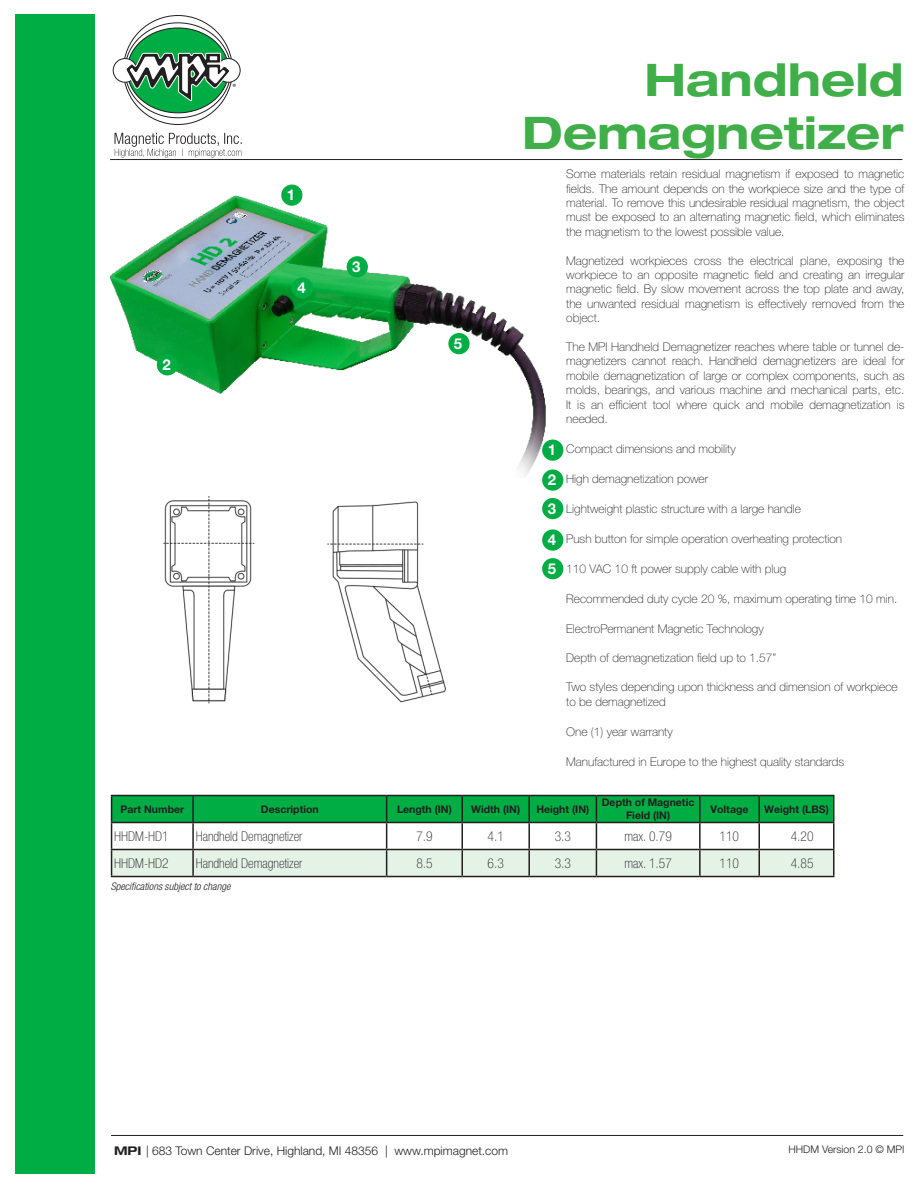
<style>
.page{position:relative;width:918px;height:1188px;background:#fff}
.page>*{position:absolute;margin:0;border:0;box-sizing:border-box;transform-origin:0 0}
.t1{font:700 expanded 45px "Helvetica Neue LT Pro";color:#40ae49}
.t2{font:700 15px "Helvetica Neue LT Pro";color:#fff}
.t3{font:100 condensed 13.5px "Helvetica Neue LT Pro";color:#231f20}
.t4{font:100 12px/14.4px "Helvetica Neue LT Pro";color:#231f20;text-align:justify}
.t5{font:300 12px "Helvetica Neue LT Pro";color:#231f20}
.t6{font:700 10.5px/12.6px "Helvetica Neue LT Pro";color:#231f20;text-align:center}
.t7{font:italic 300 condensed 10.5px "Helvetica Neue LT Pro";color:#231f20}
.t8{font:300 10.5px "Helvetica Neue LT Pro";color:#231f20}
.t9{font:9.15px "Myriad Pro";color:#231f20}
.s1{font-weight:700;font-stretch:expanded}
</style>
<div class="page">
<div style="left:16px;top:14px;width:79px;height:1160px;background:#00ad44"></div>
<hr style="left:111px;top:1135px;width:792px;height:1px;background:#231f20">
<svg style="left:123px;top:16px;width:109px;height:109px"></svg>
<div style="left:127px;top:28px;width:102px;height:85px;background:#00ad44;border-radius:50%"></div>
<div style="left:113px;top:59px;width:24px;height:23px;background:#fff;border-radius:50%"></div>
<div style="left:113px;top:58px;width:24px;height:25px;border:1px solid #231f20;border-radius:50%"></div>
<div style="left:216px;top:59px;width:24px;height:23px;background:#fff;border-radius:50%"></div>
<div style="left:216px;top:58px;width:25px;height:25px;border:1px solid #231f20;border-radius:50%"></div>
<svg style="left:126px;top:53px;width:104px;height:49px"></svg>
<svg style="left:115px;top:133px;width:127px;height:25px"></svg>
<hr style="left:110px;top:159px;width:792px;height:1px;background:#231f20">
<img style="left:110px;top:195px;width:444px;height:282px">
<div style="left:281px;top:185px;width:21px;height:21px;background:#00ad44;border-radius:50%"></div>
<div style="left:157px;top:354px;width:21px;height:21px;background:#00ad44;border-radius:50%"></div>
<div style="left:347px;top:256px;width:21px;height:21px;background:#00ad44;border-radius:50%"></div>
<div style="left:542px;top:529px;width:21px;height:22px;background:#00ad44;border-radius:50%"></div>
<div style="left:542px;top:558px;width:21px;height:21px;background:#00ad44;border-radius:50%"></div>
<div style="left:542px;top:440px;width:21px;height:21px;background:#00ad44;border-radius:50%"></div>
<div style="left:542px;top:469px;width:21px;height:22px;background:#00ad44;border-radius:50%"></div>
<div style="left:542px;top:498px;width:21px;height:21px;background:#00ad44;border-radius:50%"></div>
<div style="left:292px;top:277px;width:21px;height:22px;background:#00ad44;border-radius:50%"></div>
<div style="left:448px;top:333px;width:22px;height:21px;background:#00ad44;border-radius:50%"></div>
<img style="left:163px;top:496px;width:283px;height:208px">
<hr style="left:111px;top:795px;width:82px;height:1px;background:#231f20">
<hr style="left:193px;top:795px;width:194px;height:1px;background:#231f20">
<hr style="left:387px;top:795px;width:75px;height:1px;background:#231f20">
<hr style="left:462px;top:795px;width:67px;height:1px;background:#231f20">
<hr style="left:529px;top:795px;width:67px;height:1px;background:#231f20">
<hr style="left:596px;top:795px;width:104px;height:1px;background:#231f20">
<hr style="left:700px;top:795px;width:59px;height:1px;background:#231f20">
<hr style="left:759px;top:795px;width:76px;height:1px;background:#231f20">
<hr style="left:833px;top:796px;width:2px;height:26px;background:#231f20">
<hr style="left:759px;top:822px;width:76px;height:1px;background:#231f20">
<hr style="left:833px;top:823px;width:2px;height:26px;background:#231f20">
<svg style="left:111px;top:796px;width:723px;height:80px"></svg>
<hr style="left:700px;top:849px;width:59px;height:1px;background:#231f20">
<hr style="left:699px;top:850px;width:2px;height:26px;background:#231f20">
<hr style="left:759px;top:849px;width:76px;height:1px;background:#231f20">
<hr style="left:758px;top:850px;width:2px;height:26px;background:#231f20">
<hr style="left:833px;top:850px;width:2px;height:26px;background:#231f20">
<hr style="left:111px;top:876px;width:82px;height:1px;background:#231f20">
<hr style="left:193px;top:876px;width:194px;height:1px;background:#231f20">
<hr style="left:387px;top:876px;width:75px;height:1px;background:#231f20">
<hr style="left:462px;top:876px;width:67px;height:1px;background:#231f20">
<hr style="left:529px;top:876px;width:67px;height:1px;background:#231f20">
<hr style="left:596px;top:876px;width:104px;height:1px;background:#231f20">
<hr style="left:700px;top:876px;width:59px;height:1px;background:#231f20">
<hr style="left:759px;top:876px;width:76px;height:1px;background:#231f20">
<p class="t2" style="left:162px;top:356px;width:10px">2</p>
<p class="t9" style="left:232px;top:81px;width:5px">®</p>
<p class="t2" style="left:287px;top:186px;width:10px">1</p>
<p class="t2" style="left:297px;top:279px;width:10px">4</p>
<p class="t2" style="left:352px;top:258px;width:10px">3</p>
<p class="t2" style="left:454px;top:334px;width:10px">5</p>
<p class="t1" style="left:645px;top:52px;width:261px">Handheld</p>
<p class="t1" style="left:522px;top:104px;width:383px">Demagnetizer</p>
<p class="t4" style="left:566px;top:167px;width:340px">Some materials retain residual magnetism if exposed to magnetic fields. The amount depends on the workpiece size and the type of material. To remove this undesirable residual magnetism, the object must be exposed to an alternating magnetic field, which eliminates the magnetism to the lowest possible value.</p>
<p class="t4" style="left:566px;top:253px;width:340px">Magnetized workpieces cross the electrical plane, exposing the workpiece to an opposite magnetic field and creating an irregular magnetic field. By slow movement across the top plate and away, the unwanted residual magnetism is effectively removed from the object.</p>
<p class="t4" style="left:566px;top:340px;width:340px">The MPI Handheld Demagnetizer reaches where table or tunnel de&shy;magnetizers cannot reach. Handheld demagnetizers are ideal for mobile demagnetization of large or complex components, such as molds, bearings, and various machine and mechanical parts, etc.<br>It is an efficient tool where quick and mobile demagnetization is needed.</p>
<p class="t4" style="left:566px;top:442px;width:171px">Compact dimensions and mobility</p>
<p class="t4" style="left:566px;top:472px;width:143px">High demagnetization power</p>
<p class="t4" style="left:566px;top:502px;width:236px">Lightweight plastic structure with a large handle</p>
<p class="t4" style="left:566px;top:532px;width:277px">Push button for simple operation overheating protection</p>
<p class="t4" style="left:566px;top:562px;width:221px">110 VAC 10 ft power supply cable with plug</p>
<p class="t4" style="left:566px;top:592px;width:333px">Recommended duty cycle 20 %, maximum operating time 10 min.</p>
<p class="t4" style="left:566px;top:622px;width:199px">ElectroPermanent Magnetic Technology</p>
<p class="t4" style="left:566px;top:650px;width:212px">Depth of demagnetization field up to 1.57”</p>
<p class="t4" style="left:566px;top:679px;width:333px;line-height:15px">Two styles depending upon thickness and dimension of workpiece to be demagnetized</p>
<p class="t4" style="left:566px;top:724px;width:108px">One (1) year warranty</p>
<p class="t4" style="left:566px;top:754px;width:280px">Manufactured in Europe to the highest quality standards</p>
<p class="t2" style="left:548px;top:441px;width:10px">1</p>
<p class="t2" style="left:548px;top:471px;width:10px">2</p>
<p class="t2" style="left:548px;top:499px;width:10px">3</p>
<p class="t2" style="left:548px;top:531px;width:10px">4</p>
<p class="t2" style="left:548px;top:559px;width:10px">5</p>
<p class="t6" style="left:120px;top:802px;width:65px">Part Number</p>
<p class="t6" style="left:261px;top:802px;width:59px">Description</p>
<p class="t6" style="left:397px;top:802px;width:56px">Length (IN)</p>
<p class="t6" style="left:471px;top:802px;width:50px">Width (IN)</p>
<p class="t6" style="left:536px;top:802px;width:54px">Height (IN)</p>
<p class="t6" style="left:602px;top:796px;width:94px">Depth of Magnetic<br>Field (IN)</p>
<p class="t6" style="left:711px;top:802px;width:39px">Voltage</p>
<p class="t6" style="left:764px;top:802px;width:66px">Weight (LBS)</p>
<p class="t3" style="left:114px;top:829px;width:56px">HHDM-HD1</p>
<p class="t3" style="left:196px;top:829px;width:108px">Handheld Demagnetizer</p>
<p class="t3" style="left:416px;top:829px;width:18px">7.9</p>
<p class="t3" style="left:488px;top:829px;width:18px">4.1</p>
<p class="t3" style="left:555px;top:829px;width:18px">3.3</p>
<p class="t3" style="left:624px;top:829px;width:49px">max. 0.79</p>
<p class="t3" style="left:720px;top:829px;width:21px">110</p>
<p class="t3" style="left:791px;top:829px;width:24px">4.20</p>
<p class="t3" style="left:114px;top:856px;width:56px">HHDM-HD2</p>
<p class="t3" style="left:196px;top:856px;width:108px">Handheld Demagnetizer</p>
<p class="t3" style="left:416px;top:856px;width:18px">8.5</p>
<p class="t3" style="left:488px;top:856px;width:18px">6.3</p>
<p class="t3" style="left:555px;top:856px;width:18px">3.3</p>
<p class="t3" style="left:624px;top:856px;width:49px">max. 1.57</p>
<p class="t3" style="left:720px;top:856px;width:21px">110</p>
<p class="t3" style="left:791px;top:856px;width:24px">4.85</p>
<p class="t7" style="left:111px;top:881px;width:121px">Specifications subject to change</p>
<p class="t5" style="left:114px;top:1143px;width:396px"><span class="s1">MPI</span> | 683 Town Center Drive, Highland, MI 48356 | www.mpimagnet.com</p>
<p class="t8" style="left:789px;top:1143px;width:117px">HHDM Version 2.0 © MPI</p>
</div>
